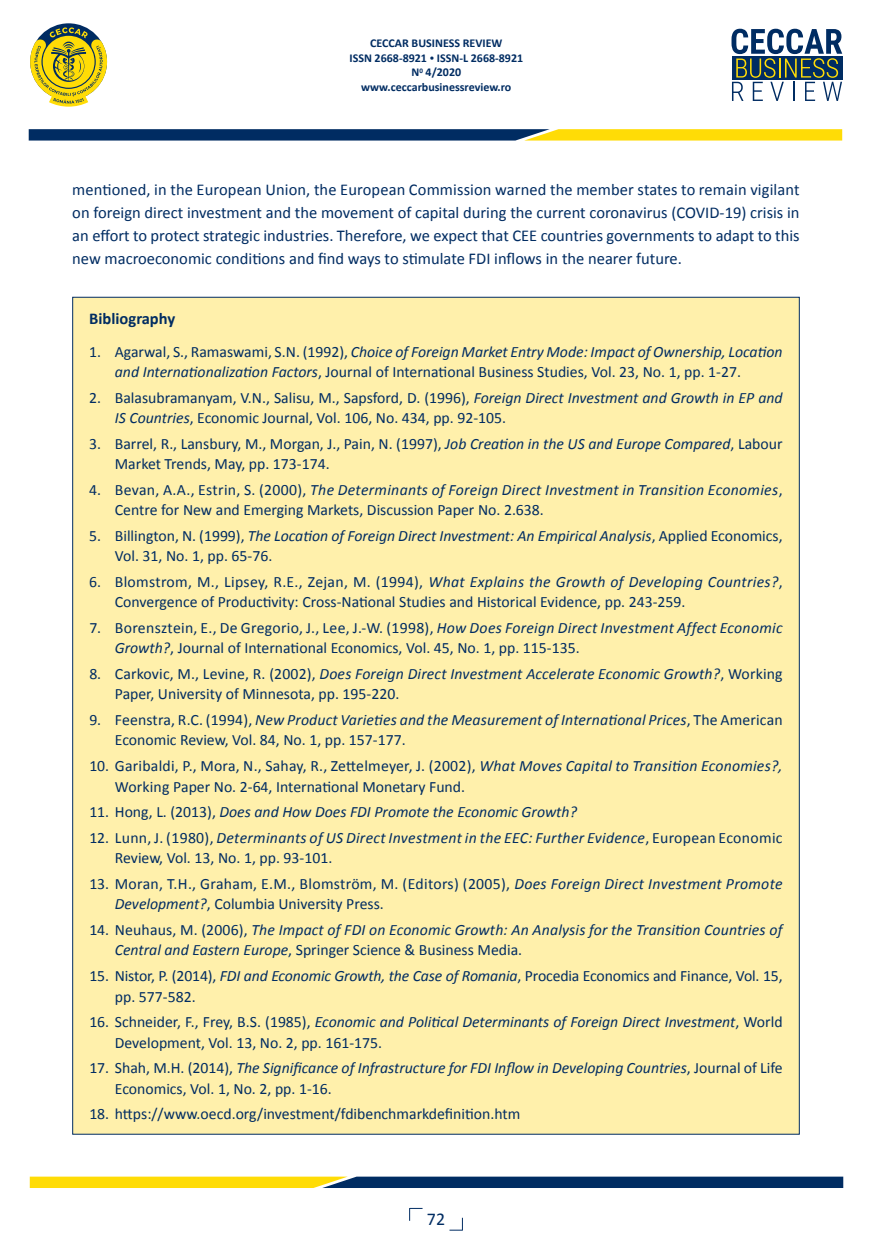
<style>
.page{position:relative;width:872px;height:1255px;background:#fff}
.page>*{position:absolute;margin:0;border:0;box-sizing:border-box;transform-origin:0 0}
.t1{font:18px "Calibri";color:#002c62}
.t2{font:16.5px/22.6px "Calibri";color:#002c62;text-align:justify}
.t3{font:700 16.5px "Calibri";color:#002c62}
.t4{font:15.75px/20.2px "Calibri";color:#002c62}
.t5{font:italic 15.75px/20.2px "Calibri";color:#002c62}
.t6{font:700 12px/14.4px "Calibri";color:#002c62;text-align:center}
.s1{font-size:9px}
.s2{font-style:italic}
.s3{font-style:normal}
</style>
<div class="page">
<svg style="left:409px;top:1207px;width:13px;height:13px"></svg>
<svg style="left:30px;top:27px;width:77px;height:80px"></svg>
<svg style="left:731px;top:29px;width:111px;height:72px"></svg>
<svg style="left:29px;top:129px;width:813px;height:11px;background:#637144"></svg>
<svg style="left:30px;top:1176px;width:813px;height:11px;background:#6a774c"></svg>
<svg style="left:449px;top:1217px;width:14px;height:13px"></svg>
<div style="left:72px;top:297px;width:727px;height:837px;background:#fff0ab"></div>
<p class="t6" style="left:349px;top:36px;width:175px">CECCAR BUSINESS REVIEW<br>ISSN 2668-8921 <span class="s1">•</span> ISSN-L 2668-8921<br>N<sup>0</sup> 4/2020 www.ceccarbusinessreview.ro</p>
<p class="t2" style="left:72px;top:178px;width:729px">mentioned, in the European Union, the European Commission warned the member states to remain vigilant on foreign direct investment and the movement of capital during the current coronavirus (COVID-19) crisis in an effort to protect strategic industries. Therefore, we expect that CEE countries governments to adapt to this new macroeconomic conditions and find ways to stimulate FDI inflows in the nearer future.</p>
<p class="t3" style="left:89px;top:308px;width:87px">Bibliography</p>
<p class="t4" style="left:115px;top:340px;width:669px;text-indent:-26px">1. Agarwal, S., Ramaswami, S.N. (1992), <span class="s2">Choice of Foreign Market Entry Mode: Impact of Ownership, Location and Internationalization Factors</span>, Journal of International Business Studies, Vol. 23, No. 1, pp. 1-27.</p>
<p class="t4" style="left:115px;top:386px;width:669px;text-indent:-26px">2. Balasubramanyam, V.N., Salisu, M., Sapsford, D. (1996), <span class="s2">Foreign Direct Investment and Growth in EP and<br>IS Countries</span>, Economic Journal, Vol. 106, No. 434, pp. 92-105.</p>
<p class="t4" style="left:115px;top:432px;width:669px;text-indent:-26px">3. Barrel, R., Lansbury, M., Morgan, J., Pain, N. (1997), <span class="s2">Job Creation in the US and Europe Compared</span>, Labour<br>Market Trends, May, pp. 173-174.</p>
<p class="t4" style="left:115px;top:479px;width:669px;text-indent:-26px">4. Bevan, A.A., Estrin, S. (2000), <span class="s2">The Determinants of Foreign Direct Investment in Transition Economies</span>,<br>Centre for New and Emerging Markets, Discussion Paper No. 2.638.</p>
<p class="t4" style="left:115px;top:525px;width:669px;text-indent:-26px">5. Billington, N. (1999), <span class="s2">The Location of Foreign Direct Investment: An Empirical Analysis</span>, Applied Economics,<br>Vol. 31, No. 1, pp. 65-76.</p>
<p class="t4" style="left:115px;top:571px;width:669px;text-indent:-26px">6. Blomstrom, M., Lipsey, R.E., Zejan, M. (1994), <span class="s2">What Explains the Growth of Developing Countries?</span>,<br>Convergence of Productivity: Cross-National Studies and Historical Evidence, pp. 243-259.</p>
<p class="t4" style="left:115px;top:617px;width:669px;text-indent:-26px">7. Borensztein, E., De Gregorio, J., Lee, J.-W. (1998), <span class="s2">How Does Foreign Direct Investment Affect Economic<br>Growth?</span>, Journal of International Economics, Vol. 45, No. 1, pp. 115-135.</p>
<p class="t4" style="left:115px;top:663px;width:669px;text-indent:-26px">8. Carkovic, M., Levine, R. (2002), <span class="s2">Does Foreign Direct Investment Accelerate Economic Growth?</span>, Working<br>Paper, University of Minnesota, pp. 195-220.</p>
<p class="t4" style="left:115px;top:709px;width:669px;text-indent:-26px">9. Feenstra, R.C. (1994), <span class="s2">New Product Varieties and the Measurement of International Prices</span>, The American<br>Economic Review, Vol. 84, No. 1, pp. 157-177.</p>
<p class="t4" style="left:115px;top:755px;width:669px;text-indent:-26px">10. Garibaldi, P., Mora, N., Sahay, R., Zettelmeyer, J. (2002), <span class="s2">What Moves Capital to Transition Economies?,<br></span>Working Paper No. 2-64, International Monetary Fund.</p>
<p class="t5" style="left:89px;top:801px;width:489px"><span class="s3">11. Hong, L. (2013),</span> Does and How Does FDI Promote the Economic Growth?</p>
<p class="t4" style="left:115px;top:827px;width:669px;text-indent:-26px">12. Lunn, J. (1980), <span class="s2">Determinants of US Direct Investment in the EEC: Further Evidence</span>, European Economic<br>Review, Vol. 13, No. 1, pp. 93-101.</p>
<p class="t4" style="left:115px;top:873px;width:669px;text-indent:-26px">13. Moran, T.H., Graham, E.M., Blomström, M. (Editors) (2005), <span class="s2">Does Foreign Direct Investment Promote<br>Development?</span>, Columbia University Press.</p>
<p class="t5" style="left:115px;top:919px;width:669px;text-indent:-26px"><span class="s3">14. Neuhaus, M. (2006),</span> The Impact of FDI on Economic Growth: An Analysis for the Transition Countries of<br>Central and Eastern Europe<span class="s3">, Springer Science &amp; Business Media.</span></p>
<p class="t4" style="left:115px;top:965px;width:669px;text-indent:-26px">15. Nistor, P. (2014), <span class="s2">FDI and Economic Growth, the Case of Romania</span>, Procedia Economics and Finance, Vol. 15, pp. 577-582.</p>
<p class="t4" style="left:115px;top:1011px;width:669px;text-indent:-26px">16. Schneider, F., Frey, B.S. (1985), <span class="s2">Economic and Political Determinants of Foreign Direct Investment</span>, World<br>Development, Vol. 13, No. 2, pp. 161-175.</p>
<p class="t5" style="left:115px;top:1057px;width:669px;text-indent:-26px"><span class="s3">17. Shah, M.H. (2014),</span> The Significance of Infrastructure for FDI Inflow in Developing Countries<span class="s3">, Journal of Life<br>Economics, Vol. 1, No. 2, pp. 1-16.</span></p>
<p class="t4" style="left:89px;top:1103px;width:432px">18. https://www.oecd.org/investment/fdibenchmarkdefinition.htm</p>
<p class="t1" style="left:427px;top:1208px;width:20px">72</p>
</div>
